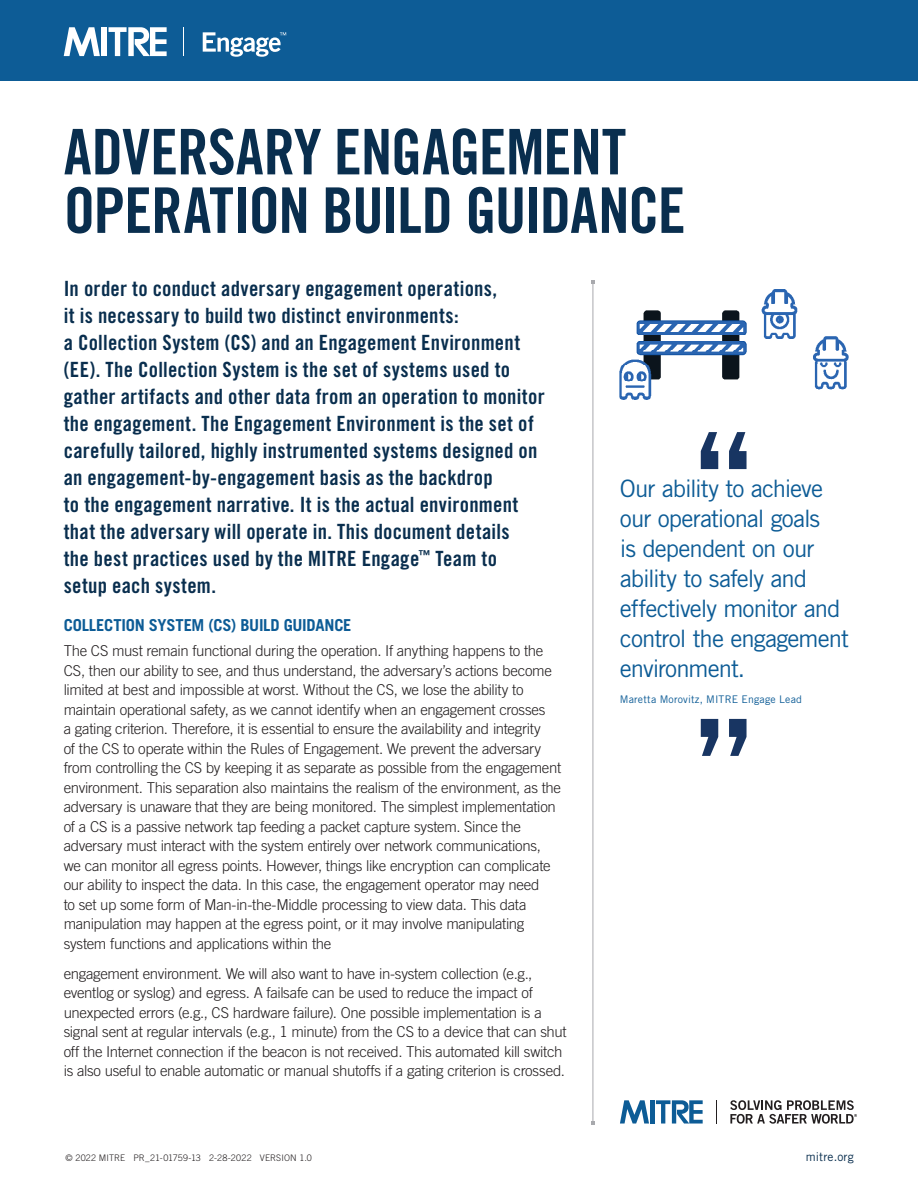
<style>
.page{position:relative;width:918px;height:1188px;background:#fff}
.page>*{position:absolute;margin:0;border:0;box-sizing:border-box;transform-origin:0 0}
.A__Topic_Header{font:63px/58.5px "Trade Gothic LT Pro Bd Cn 20";letter-spacing:-.015em;color:#092e4e}
.D1__Side_Quote{font:24px/30px "Trade Gothic LT Pro";letter-spacing:-.04em;color:#0d5c96}
.B__Intro_Text{font:21px/27px "Trade Gothic LT Pro Bd Cn 20";letter-spacing:.015em;color:#092e4e}
.C1__Text_Head{font:700 16.5px "Trade Gothic LT Pro";letter-spacing:-.015em;color:#0d5c96}
.C2__Body_Text{font:300 15px/19.5px "Trade Gothic LT Pro";letter-spacing:-.02em;color:#231f20}
.Z__MITRE_URL{font:12px "Trade Gothic LT Pro";letter-spacing:.01em;color:#092e4e}
.D2__Quote_Source{font:10.5px "Trade Gothic LT Pro";letter-spacing:.02em;color:#0d5c96}
.Z__Copyright-PRS-Dat{font:300 9px "Trade Gothic LT Pro";letter-spacing:.015em;color:#231f20}
</style>
<div class="page">
<div style="left:0;top:0;width:918px;height:81px;background:#0d5c96"></div>
<svg style="left:183px;top:27px;width:1px;height:29px"></svg>
<svg style="left:64px;top:27px;width:36px;height:29px"></svg>
<div style="left:101px;top:27px;width:6px;height:29px;background:#fff"></div>
<svg style="left:109px;top:27px;width:58px;height:29px"></svg>
<svg style="left:203px;top:32px;width:83px;height:25px"></svg>
<svg style="left:730px;top:1100px;width:127px;height:24px"></svg>
<svg style="left:716px;top:1100px;width:1px;height:24px"></svg>
<svg style="left:620px;top:1100px;width:29px;height:24px"></svg>
<div style="left:650px;top:1100px;width:5px;height:24px;background:#0d5c96"></div>
<svg style="left:656px;top:1100px;width:47px;height:24px"></svg>
<hr style="left:593px;top:282px;width:1px;height:841px;background:#a8a9ad">
<svg style="left:701px;top:432px;width:46px;height:37px"></svg>
<svg style="left:701px;top:719px;width:46px;height:37px"></svg>
<img style="left:620px;top:289px;width:229px;height:111px">
<p class="A__Topic_Header" style="left:64px;top:122px;width:623px">ADVERSARY ENGAGEMENT<br>OPERATION BUILD GUIDANCE</p>
<p class="B__Intro_Text" style="left:64px;top:275px;width:482px">In order to conduct adversary engagement operations,<br>it is necessary to build two distinct environments:<br>a Collection System (CS) and an Engagement Environment (EE). The Collection System is the set of systems used to gather artifacts and other data from an operation to monitor the engagement. The Engagement Environment is the set of carefully tailored, highly instrumented systems designed on an engagement-by-engagement basis as the backdrop<br>to the engagement narrative. It is the actual environment that the adversary will operate in. This document details<br>the best practices used by the MITRE Engage<sup>™</sup> Team to setup each system.</p>
<p class="C1__Text_Head" style="left:64px;top:615px;width:289px">COLLECTION SYSTEM (CS) BUILD GUIDANCE</p>
<p class="C2__Body_Text" style="left:64px;top:641px;width:499px">The CS must remain functional during the operation. If anything happens to the CS, then our ability to see, and thus understand, the adversary’s actions become limited at best and impossible at worst. Without the CS, we lose the ability to maintain operational safety, as we cannot identify when an engagement crosses<br>a gating criterion. Therefore, it is essential to ensure the availability and integrity<br>of the CS to operate within the Rules of Engagement. We prevent the adversary from controlling the CS by keeping it as separate as possible from the engagement environment. This separation also maintains the realism of the environment, as the adversary is unaware that they are being monitored. The simplest implementation of a CS is a passive network tap feeding a packet capture system. Since the adversary must interact with the system entirely over network communications, we can monitor all egress points. However, things like encryption can complicate our ability to inspect the data. In this case, the engagement operator may need<br>to set up some form of Man-in-the-Middle processing to view data. This data manipulation may happen at the egress point, or it may involve manipulating system functions and applications within the</p>
<p class="C2__Body_Text" style="left:64px;top:964px;width:504px">engagement environment. We will also want to have in-system collection (e.g., eventlog or syslog) and egress. A failsafe can be used to reduce the impact of unexpected errors (e.g., CS hardware failure). One possible implementation is a signal sent at regular intervals (e.g., 1 minute) from the CS to a device that can shut off the Internet connection if the beacon is not received. This automated kill switch is also useful to enable automatic or manual shutoffs if a gating criterion is crossed.</p>
<p class="Z__Copyright-PRS-Dat" style="left:66px;top:1152px;width:248px">© 2022 MITRE PR_21-01759-13 2-28-2022 VERSION 1.0</p>
<p class="D1__Side_Quote" style="left:620px;top:473px;width:231px">Our ability to achieve our operational goals<br>is dependent on our ability to safely and effectively monitor and control the engagement environment.</p>
<p class="D2__Quote_Source" style="left:620px;top:693px;width:184px">Maretta Morovitz, MITRE Engage Lead</p>
<p class="Z__MITRE_URL" style="left:806px;top:1149px;width:49px">mitre.org</p>
</div>
